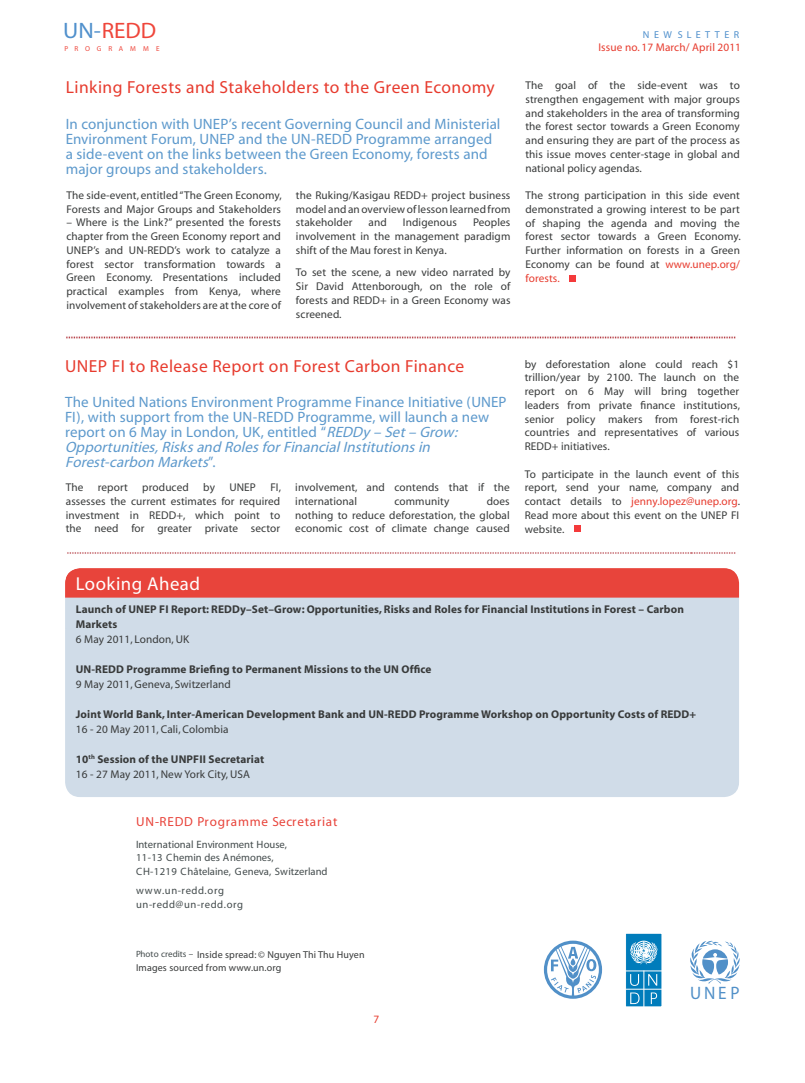
<style>
.page{position:relative;width:805px;height:1083px;background:#fff}
.page>*{position:absolute;margin:0;border:0;box-sizing:border-box;transform-origin:0 0}
.t1{font:22.38px "Myriad";color:#ef463b}
.white{font:18.75px "Myriad";letter-spacing:.025em;color:#fff}
.t2{font:18px "Myriad";color:#5190c8;scale:.95 1}
.big_red_title{font:17.5px "Myriad";letter-spacing:.025em;color:#e73b2e}
.blue_sub_heading{font:15px/15px "Myriad";letter-spacing:.005em;color:#5d99cc}
.t3{font:13.12px "Myriad";letter-spacing:.06em;color:#e8433a}
.Paragraph_Style_1{font:11.25px/13.8px "Myriad";letter-spacing:.01em;color:#383a3a;text-align:justify}
.Paragraph_Style_1-2{font:700 11.25px/15px "Myriad";letter-spacing:.01em;color:#383a3a}
.t4{font:11.25px "Myriad";letter-spacing:.01em;color:#e73b2e}
.t5{font:10.62px/13.8px "Myriad";letter-spacing:.005em;color:#434b4c}
.t6{font:10.62px/13.8px "Myriad";letter-spacing:.06em;color:#434b4c}
.Paragraph_Style_1-3{font:10px "Myriad";letter-spacing:.015em;color:#383a3a}
.t7{font:10px "Myriad";letter-spacing:.46em;color:#5090cc}
.t8{font:7.12px "Myriad";letter-spacing:.945em;color:#ef463b}
.s1{color:#5090cc}
.s2{color:#e73b2e}
.s3{font-style:italic}
.s4{font-size:9px;color:#434b4c}
</style>
<div class="page">
<img style="left:66px;top:336px;width:670px;height:3px">
<div style="left:573px;top:525px;width:7px;height:6px;background:#f43a3b"></div>
<div style="left:568px;top:275px;width:7px;height:6px;background:#f43a3b"></div>
<img style="left:65px;top:568px;width:673px;height:229px">
<img style="left:67px;top:552px;width:669px;height:2px">
<svg style="left:543px;top:940px;width:58px;height:58px"></svg>
<div style="left:625px;top:933px;width:36px;height:73px;background:#007cbb"></div>
<div style="left:624px;top:932px;width:38px;height:75px;border:1px solid #fff"></div>
<div style="left:633px;top:940px;width:20px;height:20px;border:1px solid #fff;border-radius:50%"></div>
<svg style="left:630px;top:941px;width:27px;height:23px"></svg>
<svg style="left:630px;top:974px;width:8px;height:11px"></svg>
<svg style="left:648px;top:974px;width:9px;height:11px"></svg>
<svg style="left:630px;top:992px;width:9px;height:11px"></svg>
<svg style="left:650px;top:992px;width:6px;height:11px"></svg>
<hr style="left:625px;top:988px;width:36px;height:1px;background:#fff">
<hr style="left:625px;top:970px;width:36px;height:1px;background:#fff">
<hr style="left:643px;top:970px;width:1px;height:37px;background:#fff">
<svg style="left:690px;top:940px;width:48px;height:43px"></svg>
<h1 class="t1" style="left:63px;top:20px;width:95px"><span class="s1">UN-</span>REDD</h1>
<p class="t7" style="left:642px;top:30px;width:98px">NEWSLETTER</p>
<p class="t8" style="left:64px;top:46px;width:97px">PROGRAMME</p>
<p class="t4" style="left:598px;top:42px;width:144px">Issue no. 17 March/ April 2011</p>
<p class="big_red_title" style="left:66px;top:78px;width:430px">Linking Forests and Stakeholders to the Green Economy</p>
<p class="blue_sub_heading" style="left:66px;top:117px;width:436px">In conjunction with UNEP’s recent Governing Council and Ministerial Environment Forum, UNEP and the UN-REDD Programme arranged a side-event on the links between the Green Economy, forests and major groups and stakeholders.</p>
<p class="Paragraph_Style_1" style="left:66px;top:189px;width:217px">The side-event, entitled “The Green Economy,<br>Forests and Major Groups and Stakeholders</p>
<p class="Paragraph_Style_1" style="left:66px;top:216px;width:216px">– Where is the Link?” presented the forests chapter from the Green Economy report and UNEP’s and UN-REDD’s work to catalyze a forest sector transformation towards a Green Economy. Presentations included practical examples from Kenya, where involvement of stakeholders are at the core of</p>
<p class="Paragraph_Style_1" style="left:296px;top:189px;width:216px">the Ruking/Kasigau REDD+ project business model and an overview of lesson learned from stakeholder</p>
<p class="Paragraph_Style_1" style="left:296px;top:216px;width:216px;text-indent:177px">Peoples involvement in the management paradigm shift of the Mau forest in Kenya.</p>
<p class="Paragraph_Style_1" style="left:296px;top:266px;width:216px">To set the scene, a new video narrated by Sir David Attenborough, on the role of forests and REDD+ in a Green Economy was screened.</p>
<p class="Paragraph_Style_1" style="left:368px;top:216px;width:20px">and</p>
<p class="Paragraph_Style_1" style="left:403px;top:216px;width:55px">Indigenous</p>
<p class="Paragraph_Style_1" style="left:525px;top:79px;width:216px">The goal of the side-event was to strengthen engagement with major groups and stakeholders in the area of transforming the forest sector towards a Green Economy and ensuring they are part of the process as this issue moves center-stage in global and national policy agendas.</p>
<p class="Paragraph_Style_1" style="left:525px;top:189px;width:217px">The strong participation in this side event demonstrated a growing interest to be part of shaping the agenda and moving the forest sector towards a Green Economy.<br>Further information on forests in a Green Economy can be found at <span class="s2">www.unep.org/ forests.</span></p>
<p class="big_red_title" style="left:65px;top:357px;width:400px">UNEP FI to Release Report on Forest Carbon Finance</p>
<p class="blue_sub_heading" style="left:65px;top:395px;width:443px">The United Nations Environment Programme Finance Initiative (UNEP FI), with support from the UN-REDD Programme, will launch a new report on 6 May in London, UK, entitled “<span class="s3">REDDy – Set– Grow:<br>Opportunities,Risksand RolesforFinancialInstitutionsin Forest-carbon Markets</span>” .</p>
<p class="Paragraph_Style_1" style="left:66px;top:481px;width:217px;text-indent:204px">FI, assesses the current estimates for required investment in REDD+, which point to the need for greater private sector</p>
<p class="Paragraph_Style_1" style="left:295px;top:481px;width:216px">involvement, and contends that if the international</p>
<p class="Paragraph_Style_1" style="left:66px;top:481px;width:19px">The</p>
<p class="Paragraph_Style_1" style="left:98px;top:481px;width:32px">report</p>
<p class="Paragraph_Style_1" style="left:142px;top:481px;width:48px">produced</p>
<p class="Paragraph_Style_1" style="left:203px;top:481px;width:13px">by</p>
<p class="Paragraph_Style_1" style="left:229px;top:481px;width:28px">UNEP</p>
<p class="Paragraph_Style_1" style="left:295px;top:494px;width:216px;text-indent:191px">does nothing to reduce deforestation, the global economic cost of climate change caused</p>
<p class="Paragraph_Style_1" style="left:394px;top:494px;width:57px">community</p>
<p class="Paragraph_Style_1" style="left:524px;top:357px;width:217px">by deforestation alone could reach $1 trillion/year by 2100. The launch on the report on 6 May will bring together leaders from private finance institutions, senior policy makers from forest-rich countries and representatives of various REDD+ initiatives.</p>
<p class="Paragraph_Style_1" style="left:524px;top:467px;width:217px">To participate in the launch event of this report, send your name, company and contact details to <span class="s2">jenny.lopez@unep.org</span>.<br>Read more about this event on the UNEP FI website.</p>
<p class="white" style="left:76px;top:574px;width:126px">Looking Ahead</p>
<p class="Paragraph_Style_1-2" style="left:76px;top:602px;width:609px">Launch of UNEP FI Report: REDDy–Set–Grow: Opportunities, Risks and Roles for Financial Institutions in Forest – Carbon<br>Markets</p>
<p class="Paragraph_Style_1" style="left:76px;top:633px;width:115px">6 May 2011, London, UK</p>
<p class="Paragraph_Style_1-2" style="left:76px;top:662px;width:357px">UN-REDD Programme Briefing to Permanent Missions to the UN Office</p>
<p class="Paragraph_Style_1" style="left:76px;top:678px;width:156px">9 May 2011, Geneva, Switzerland</p>
<p class="Paragraph_Style_1-2" style="left:76px;top:707px;width:621px">Joint World Bank, Inter-American Development Bank and UN-REDD Programme Workshop on Opportunity Costs of REDD+</p>
<p class="Paragraph_Style_1" style="left:76px;top:723px;width:154px">16 - 20 May 2011, Cali, Colombia</p>
<p class="Paragraph_Style_1-2" style="left:76px;top:752px;width:190px">10<sup>th</sup> Session of the UNPFII Secretariat</p>
<p class="Paragraph_Style_1" style="left:76px;top:768px;width:176px">16 - 27 May 2011, New York City, USA</p>
<p class="t3" style="left:136px;top:815px;width:203px">UN-REDD Programme Secretariat</p>
<p class="t5" style="left:136px;top:837px;width:193px">International Environment House,<br>11-13 Chemin des Anémones,<br>CH-1219 Châtelaine, Geneva, Switzerland</p>
<p class="t6" style="left:136px;top:883px;width:109px">www.un-redd.org un-redd@un-redd.org</p>
<p class="Paragraph_Style_1-3" style="left:136px;top:949px;width:230px"><span class="s4">Photo credits –</span> Inside spread: © Nguyen Thi Thu Huyen</p>
<p class="Paragraph_Style_1-3" style="left:136px;top:962px;width:147px">Images sourced from www.un.org</p>
<p class="t4" style="left:373px;top:1014px;width:7px">7</p>
<p class="t2" style="left:689px;top:983px;width:54px">UNEP</p>
</div>
